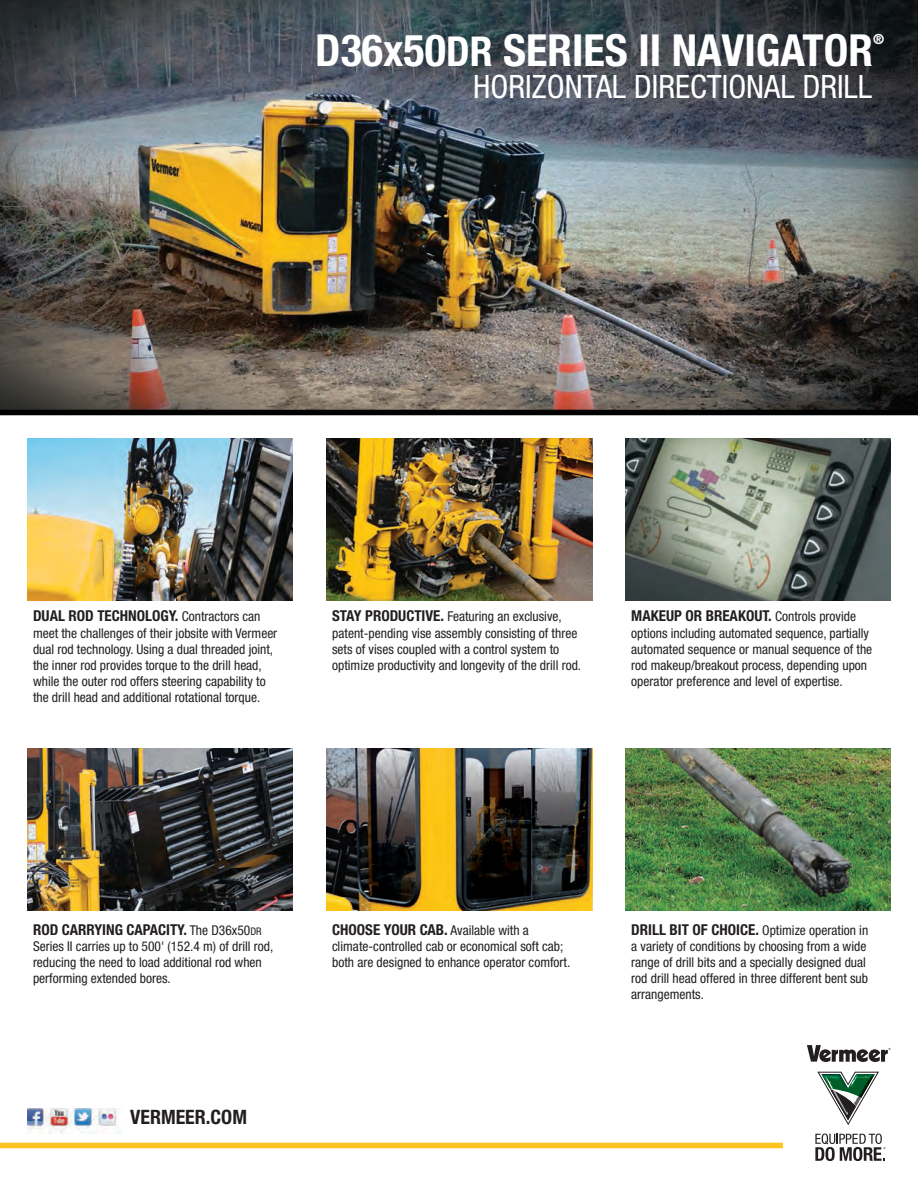
<style>
.page{position:relative;width:918px;height:1188px;background:#fff}
.page>*{position:absolute;margin:0;border:0;box-sizing:border-box;transform-origin:0 0}
.t1{font:700 condensed 44.25px "Helvetica Neue";color:#fff}
.t2{font:condensed 32.25px "Helvetica Neue";color:#fff}
.t3{font:700 condensed 19.8px "Helvetica Neue";color:#231f20}
.t4{font:700 condensed 15px "Helvetica Neue";color:#231f20}
.t5{font:700 condensed 13.95px "Helvetica Neue";color:#fff}
.t6{font:condensed 13.5px/16.2px "Helvetica Neue";color:#231f20}
.s1{font-size:41.25px}
.s2{font-weight:400;font-size:13.5px}
.s3{font-weight:700;font-size:15px}
.s4{font-weight:400;font-size:10.5px}
</style>
<div class="page">
<img style="left:0;top:0;width:918px;height:410px">
<div style="left:0;top:410px;width:918px;height:5px;background:#010101"></div>
<svg style="left:807px;top:1045px;width:83px;height:17px"></svg>
<svg style="left:815px;top:1134px;width:71px;height:27px"></svg>
<svg style="left:817px;top:1072px;width:62px;height:53px"></svg>
<img style="left:27px;top:1108px;width:94px;height:25px">
<div style="left:0;top:1143px;width:783px;height:5px;background:#fec422"></div>
<img style="left:27px;top:438px;width:266px;height:162px">
<img style="left:326px;top:438px;width:266px;height:162px">
<img style="left:625px;top:438px;width:266px;height:162px">
<img style="left:27px;top:748px;width:266px;height:162px">
<img style="left:326px;top:748px;width:266px;height:162px">
<img style="left:625px;top:748px;width:266px;height:162px">
<h1 class="t1" style="left:315px;top:23px;width:559px">D36x50<span class="s1">DR</span> SERIES II NAVIGATOR</h1>
<p class="t5" style="left:873px;top:31px;width:13px">®</p>
<h2 class="t2" style="left:473px;top:68px;width:401px">HORIZONTAL DIRECTIONAL DRILL</h2>
<p class="t4" style="left:33px;top:607px;width:229px">DUAL ROD TECHNOLOGY. <span class="s2">Contractors can</span></p>
<p class="t6" style="left:33px;top:625px;width:246px">meet the challenges of their jobsite with Vermeer dual rod technology. Using a dual threaded joint, the inner rod provides torque to the drill head, while the outer rod offers steering capability to the drill head and additional rotational torque.</p>
<p class="t6" style="left:332px;top:608px;width:251px"><span class="s3">STAY PRODUCTIVE.</span> Featuring an exclusive, patent-pending vise assembly consisting of three sets of vises coupled with a control system to optimize productivity and longevity of the drill rod.</p>
<p class="t4" style="left:631px;top:607px;width:226px">MAKEUP OR BREAKOUT. <span class="s2">Controls provide</span></p>
<p class="t6" style="left:631px;top:625px;width:242px">options including automated sequence, partially automated sequence or manual sequence of the rod makeup/breakout process, depending upon operator preference and level of expertise.</p>
<p class="t4" style="left:33px;top:920px;width:230px">ROD CARRYING CAPACITY. <span class="s2">The D36x50</span><span class="s4">DR</span></p>
<p class="t6" style="left:33px;top:938px;width:242px">Series II carries up to 500' (152.4 m) of drill rod, reducing the need to load additional rod when performing extended bores.</p>
<h3 class="t3" style="left:130px;top:1105px;width:118px">VERMEER.COM</h3>
<p class="t4" style="left:332px;top:920px;width:198px">CHOOSE YOUR CAB. <span class="s2">Available with a</span></p>
<p class="t6" style="left:332px;top:938px;width:240px">climate-controlled cab or economical soft cab; both are designed to enhance operator comfort.</p>
<p class="t6" style="left:631px;top:922px;width:239px"><span class="s3">DRILL BIT OF CHOICE.</span> Optimize operation in a variety of conditions by choosing from a wide range of drill bits and a specially designed dual rod drill head offered in three different bent sub arrangements.</p>
</div>
